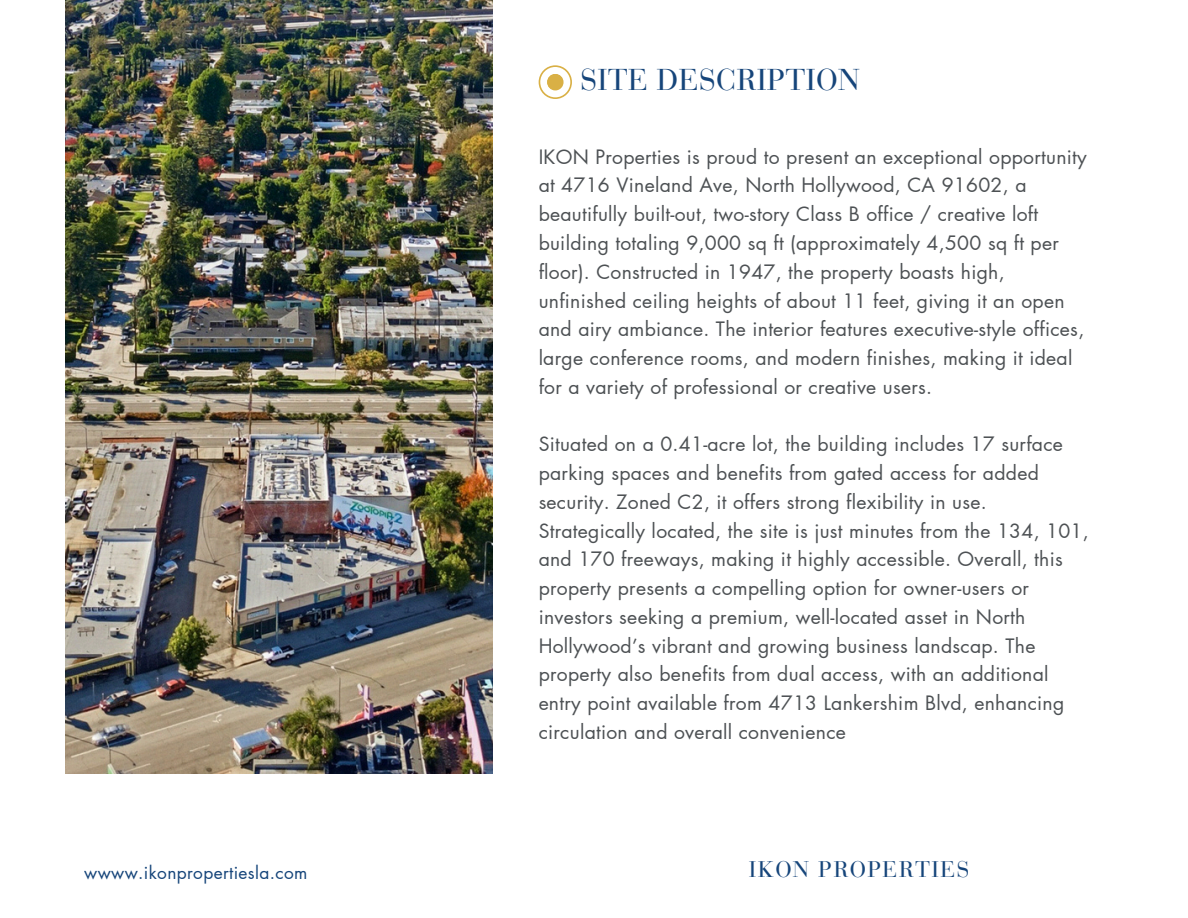
<style>
.page{position:relative;width:1188px;height:918px;background:#fff}
.page>*{position:absolute;margin:0;border:0;box-sizing:border-box;transform-origin:0 0}
.t1{font:30px "Bauer Bodoni Pro";letter-spacing:.01em;color:#16457a}
.t2{font:22.5px "Bauer Bodoni Pro";letter-spacing:.06em;color:#16457a}
.t3{font:19.35px/28.8px "Futura LT Pro";letter-spacing:.015em;color:#4d5154}
.t4{font:17.25px "Futura LT Pro";letter-spacing:.02em;color:#16457a}
</style>
<div class="page">
<img style="left:65px;top:0;width:428px;height:774px">
<svg style="left:539px;top:65px;width:33px;height:34px"></svg>
<svg style="left:563px;top:74px;width:1px;height:16px"></svg>
<div style="left:547px;top:74px;width:16px;height:16px;background:#d9b045"></div>
<p class="t4" style="left:84px;top:865px;width:225px">wwww.ikonpropertiesla.com</p>
<h3 class="t1" style="left:581px;top:68px;width:281px">SITE DESCRIPTION</h3>
<p class="t3" style="left:539px;top:143px;width:550px">IKON Properties is proud to present an exceptional opportunity at 4716 Vineland Ave, North Hollywood, CA 91602, a beautifully built-out, two-story Class B office / creative loft building totaling 9,000 sq ft (approximately 4,500 sq ft per floor). Constructed in 1947, the property boasts high, unfinished ceiling heights of about 11 feet, giving it an open and airy ambiance. The interior features executive-style offices, large conference rooms, and modern finishes, making it ideal for a variety of professional or creative users.</p>
<p class="t3" style="left:539px;top:431px;width:552px">Situated on a 0.41-acre lot, the building includes 17 surface parking spaces and benefits from gated access for added security. Zoned C2, it offers strong flexibility in use.<br>Strategically located, the site is just minutes from the 134, 101, and 170 freeways, making it highly accessible. Overall, this property presents a compelling option for owner-users or investors seeking a premium, well-located asset in North Hollywood’s vibrant and growing business landscap. The property also benefits from dual access, with an additional entry point available from 4713 Lankershim Blvd, enhancing circulation and overall convenience</p>
<h1 class="t2" style="left:749px;top:861px;width:222px">IKON PROPERTIES</h1>
</div>
